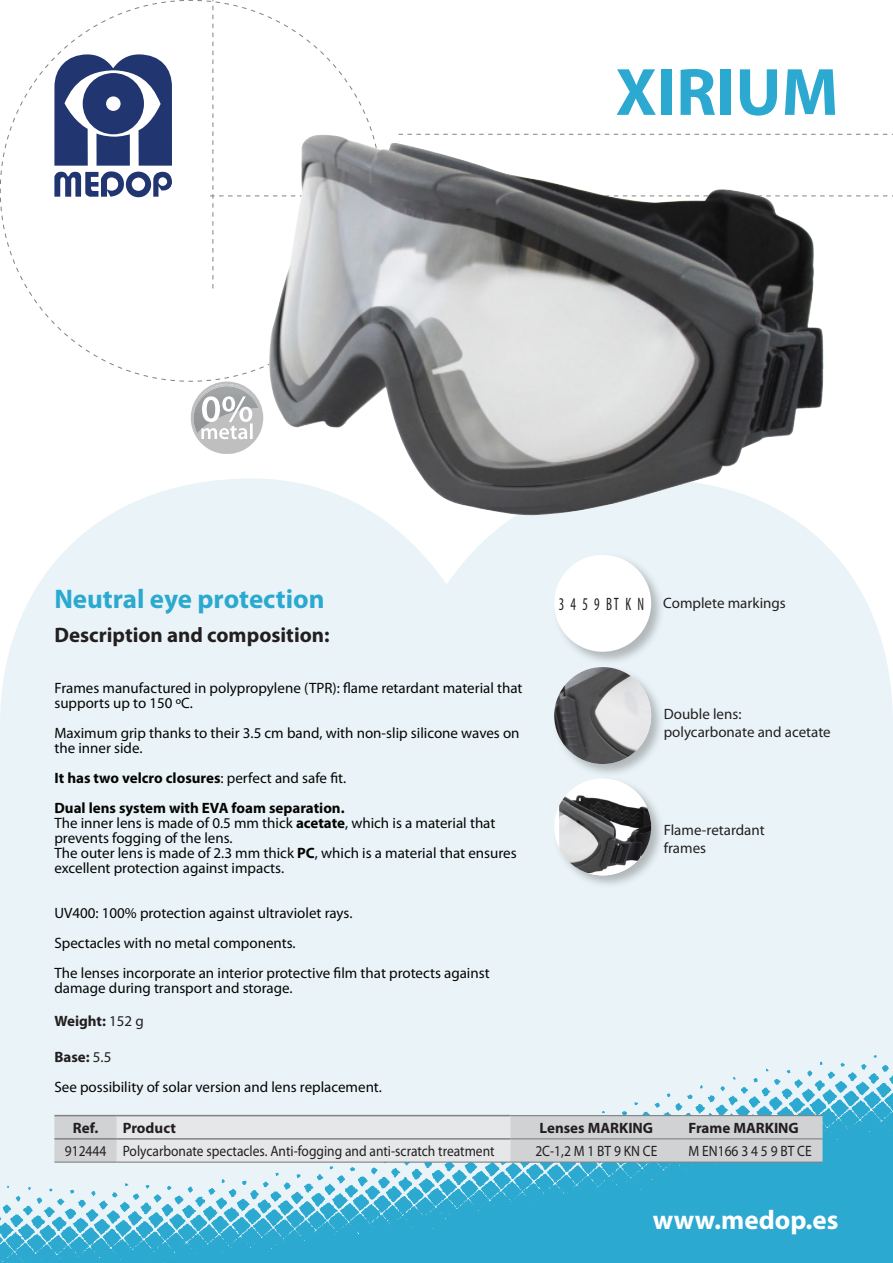
<style>
.page{position:relative;width:893px;height:1263px;background:#fff}
.page>*{position:absolute;margin:0;border:0;box-sizing:border-box;transform-origin:0 0}
.t1{font:700 67.5px "Myriad Pro";color:#2ca9d0}
.t2{font:700 27px "Myriad Pro";color:#2ca9d0}
.t3{font:700 27px "Myriad Pro";color:#fff}
.t4{font:700 21px "Myriad Pro";color:#231f20}
.t5{font:condensed 18px "Myriad Pro";color:#231f20;scale:.8 1}
.t6{font:15px/15px "Myriad Pro";color:#040503}
.t7{font:15px "Myriad Pro";color:#231f20;scale:.9 1}
.t8{font:700 15px "Myriad Pro";color:#040503}
.t9{font:15px/18px "Myriad Pro";color:#231f20}
.t10{font:700 15px "Myriad Pro";color:#231f20}
.s1{font-weight:400}
.s2{font-weight:700}
</style>
<div class="page">
<div style="left:0;top:478px;width:893px;height:577px;background:#eaf4f8"></div>
<svg style="left:197px;top:0;width:696px;height:382px"></svg>
<svg style="left:0;top:0;width:184px;height:382px"></svg>
<div style="left:83px;top:73px;width:61px;height:61px;background:#213570;border-radius:50%"></div>
<div style="left:106px;top:96px;width:15px;height:15px;background:#fff;border-radius:50%"></div>
<svg style="left:0;top:1055px;width:893px;height:208px;background:#98d0e2"></svg>
<hr style="left:510px;top:1115px;width:172px;height:1px;background:#808285">
<hr style="left:682px;top:1115px;width:140px;height:1px;background:#808285">
<hr style="left:510px;top:1138px;width:172px;height:1px;background:#808285">
<hr style="left:682px;top:1138px;width:140px;height:1px;background:#808285">
<hr style="left:54px;top:1161px;width:63px;height:2px;background:#808285">
<hr style="left:117px;top:1161px;width:393px;height:2px;background:#808285">
<hr style="left:510px;top:1161px;width:172px;height:2px;background:#808285">
<hr style="left:682px;top:1161px;width:140px;height:2px;background:#808285">
<hr style="left:54px;top:1115px;width:63px;height:1px;background:#808285">
<hr style="left:117px;top:1115px;width:393px;height:1px;background:#808285">
<hr style="left:54px;top:1138px;width:63px;height:1px;background:#808285">
<hr style="left:117px;top:1138px;width:393px;height:1px;background:#808285">
<div style="left:552px;top:776px;width:113px;height:114px;background:#231f20;opacity:.29"></div>
<img style="left:559px;top:780px;width:92px;height:95px">
<div style="left:552px;top:665px;width:113px;height:113px;background:#231f20;opacity:.29"></div>
<img style="left:554px;top:667px;width:97px;height:97px;border-radius:48px">
<div style="left:552px;top:553px;width:113px;height:113px;background:#231f20;opacity:.29"></div>
<div style="left:554px;top:555px;width:97px;height:97px;background:#fff;border-radius:50%"></div>
<img style="left:191px;top:382px;width:72px;height:72px">
<img style="left:259px;top:384px;width:1px;height:35px">
<img style="left:193px;top:419px;width:65px;height:14px">
<img style="left:193px;top:384px;width:66px;height:35px">
<svg style="left:201px;top:396px;width:52px;height:43px"></svg>
<img style="left:265px;top:135px;width:559px;height:380px">
<p class="t1" style="left:615px;top:48px;width:225px">XIRIUM</p>
<p class="t2" style="left:54px;top:581px;width:272px">Neutral eye protection</p>
<p class="t4" style="left:54px;top:621px;width:277px">Description and composition:</p>
<p class="t6" style="left:54px;top:680px;width:470px">Frames manufactured in polypropylene (TPR): flame retardant material that supports up to 150 ºC.</p>
<p class="t6" style="left:54px;top:725px;width:467px">Maximum grip thanks to their 3.5 cm band, with non-slip silicone waves on the inner side.</p>
<p class="t8" style="left:54px;top:768px;width:293px">It has two velcro closures<span class="s1">: perfect and safe fit.</span></p>
<p class="t8" style="left:54px;top:798px;width:292px">Dual lens system with EVA foam separation.</p>
<p class="t6" style="left:54px;top:815px;width:442px">The inner lens is made of 0.5 mm thick <span class="s2">acetate</span>, which is a material that prevents fogging of the lens.</p>
<p class="t6" style="left:54px;top:845px;width:464px">The outer lens is made of 2.3 mm thick <span class="s2">PC</span>, which is a material that ensures excellent protection against impacts.</p>
<p class="t6" style="left:54px;top:905px;width:300px">UV400: 100% protection against ultraviolet rays.</p>
<p class="t6" style="left:54px;top:935px;width:243px">Spectacles with no metal components.</p>
<p class="t6" style="left:54px;top:965px;width:437px">The lenses incorporate an interior protective film that protects against damage during transport and storage.</p>
<p class="t10" style="left:54px;top:1011px;width:91px">Weight: <span class="s1">152 g</span></p>
<p class="t10" style="left:54px;top:1047px;width:59px">Base: <span class="s1">5.5</span></p>
<p class="t6" style="left:54px;top:1079px;width:329px">See possibility of solar version and lens replacement.</p>
<p class="t5" style="left:559px;top:593px;width:108px">3 4 5 9 BT K N</p>
<p class="t9" style="left:663px;top:594px;width:124px">Complete markings</p>
<p class="t9" style="left:664px;top:705px;width:169px">Double lens: polycarbonate and acetate</p>
<p class="t9" style="left:664px;top:821px;width:103px">Flame-retardant</p>
<p class="t9" style="left:664px;top:839px;width:44px">frames</p>
<p class="t10" style="left:73px;top:1118px;width:27px">Ref.</p>
<p class="t10" style="left:123px;top:1118px;width:55px">Product</p>
<p class="t10" style="left:540px;top:1118px;width:115px">Lenses MARKING</p>
<p class="t10" style="left:688px;top:1118px;width:112px">Frame MARKING</p>
<p class="t7" style="left:65px;top:1142px;width:48px">912444</p>
<p class="t7" style="left:123px;top:1142px;width:415px">Polycarbonate spectacles. Anti-fogging and anti-scratch treatment</p>
<p class="t7" style="left:535px;top:1142px;width:137px">2C-1,2 M 1 BT 9 KN CE</p>
<p class="t7" style="left:688px;top:1142px;width:138px">M EN166 3 4 5 9 BT CE</p>
<p class="t3" style="left:653px;top:1202px;width:187px">www.medop.es</p>
</div>
